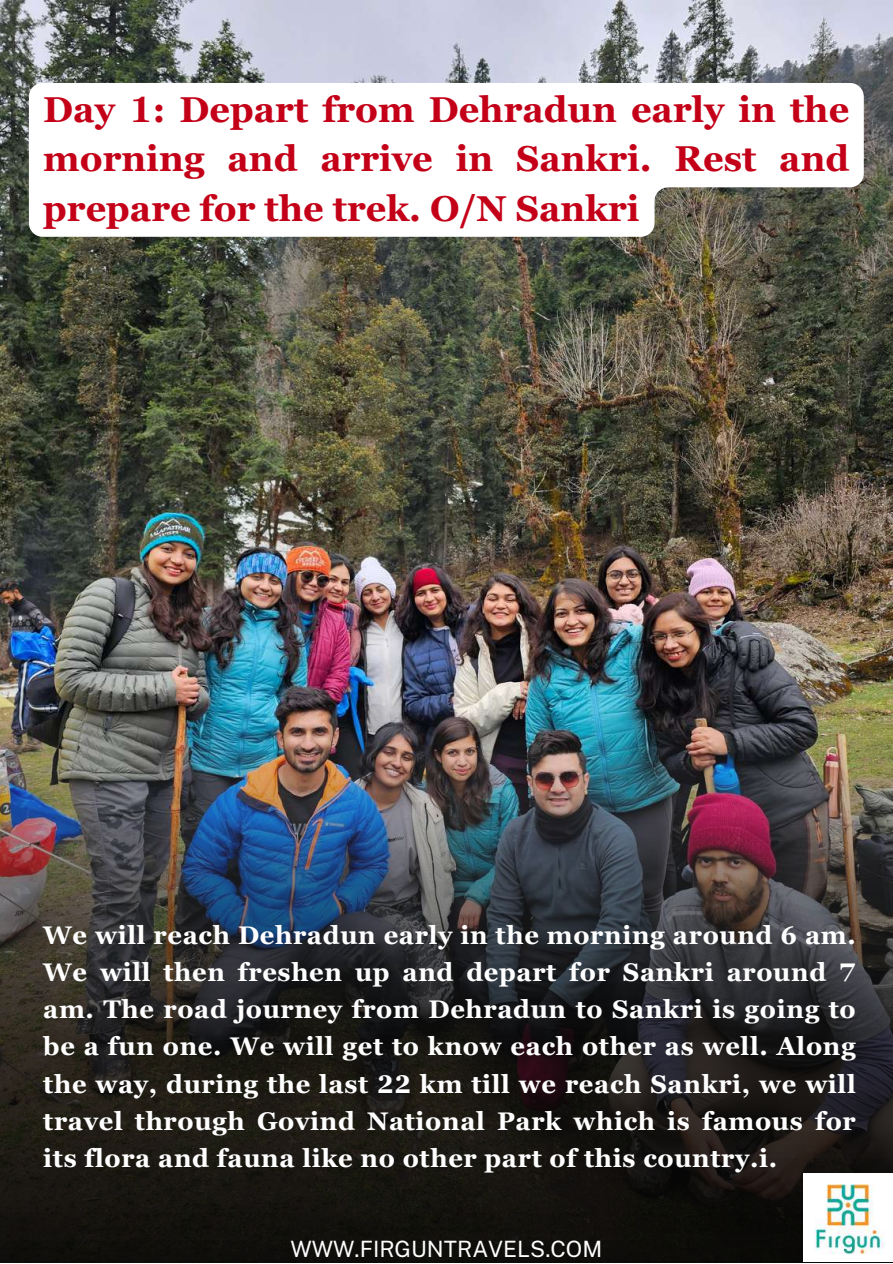
<style>
.page{position:relative;width:893px;height:1264px;background:#fff}
.page>*{position:absolute;margin:0;border:0;box-sizing:border-box;transform-origin:0 0}
.t1{font:700 36px/49.5px "Georgia Pro";color:#c40018;text-align:justify}
.t2{font:700 25.5px/37px "Georgia Pro";letter-spacing:.025em;color:#fff;text-align:justify}
.t3{font:22.5px "Public Sans";color:#fefefe}
</style>
<div class="page">
<img style="left:0;top:0;width:892px;height:713px">
<img style="left:0;top:713px;width:892px;height:549px">
<img style="left:803px;top:1173px;width:89px;height:88px">
<svg style="left:29px;top:83px;width:834px;height:154px"></svg>
<h1 class="t1" style="left:43px;top:84px;width:807px">Day 1: Depart from Dehradun early in the morning and arrive in Sankri. Rest and prepare for the trek. O/N Sankri</h1>
<p class="t2" style="left:43px;top:916px;width:814px">We will reach Dehradun early in the morning around 6 am.<br>We will then freshen up and depart for Sankri around 7 am. The road journey from Dehradun to Sankri is going to be a fun one. We will get to know each other as well. Along the way, during the last 22 km till we reach Sankri, we will travel through Govind National Park which is famous for its flora and fauna like no other part of this country.i.</p>
<p class="t3" style="left:290px;top:1235px;width:313px">WWW.FIRGUNTRAVELS.COM</p>
</div>
